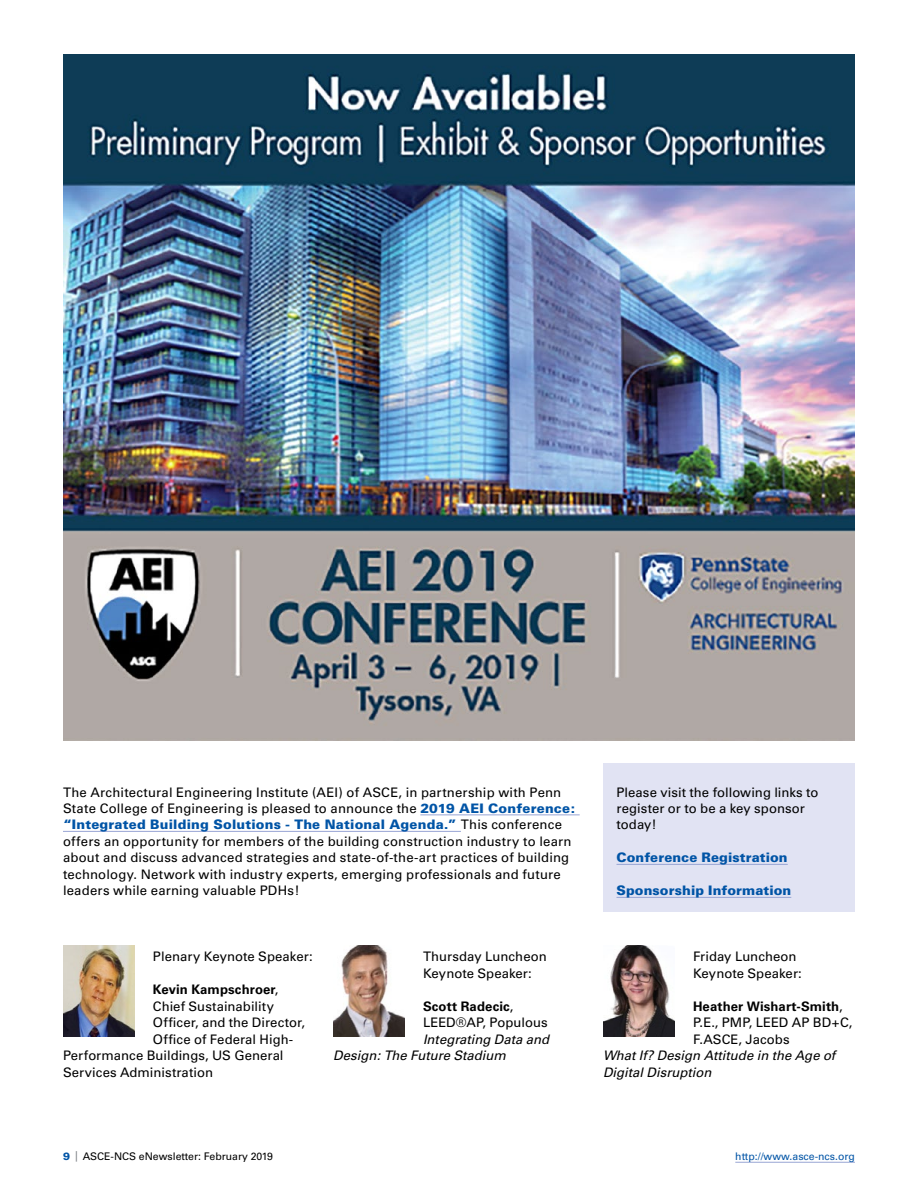
<style>
.page{position:relative;width:918px;height:1188px;background:#fff}
.page>*{position:absolute;margin:0;border:0;box-sizing:border-box;transform-origin:0 0}
.t1{font:13.2px/16.5px "Univers";letter-spacing:.01em;color:#000}
.t2{font:italic 13.2px/16.5px "Univers";color:#000}
.t3{font:900 13.2px "Univers";letter-spacing:.005em;color:#0054a6}
.t4{font:700 13.2px "Univers";letter-spacing:.005em;color:#000}
.t5{font:10.5px "Univers";color:#000}
.t6{font:10.5px "Univers";color:#0054a6}
.s1{font-weight:900;color:#0054a6}
.s2{font-weight:400}
.s3{font-weight:700}
.s4{color:#797d82}
</style>
<div class="page">
<hr style="left:735px;top:1162px;width:120px;height:1px;background:#98a5d4">
<hr style="left:420px;top:815px;width:160px;height:1px;background:#98a5d4">
<hr style="left:63px;top:831px;width:398px;height:1px;background:#98a5d4">
<div style="left:603px;top:764px;width:252px;height:148px;background:#e1e3f3"></div>
<hr style="left:616px;top:864px;width:172px;height:1px;background:#98a5d4">
<hr style="left:616px;top:897px;width:175px;height:1px;background:#98a5d4">
<img style="left:63px;top:54px;width:792px;height:687px">
<img style="left:603px;top:945px;width:72px;height:91px">
<img style="left:63px;top:945px;width:72px;height:91px">
<img style="left:333px;top:945px;width:72px;height:91px">
<p class="t1" style="left:63px;top:784px;width:514px">The Architectural Engineering Institute (AEI) of ASCE, in partnership with Penn State College of Engineering is pleased to announce the <span class="s1">2019 AEI Conference: “Integrated Building Solutions - The National Agenda.”</span> This conference offers an opportunity for members of the building construction industry to learn about and discuss advanced strategies and state-of-the-art practices of building technology. Network with industry experts, emerging professionals and future leaders while earning valuable PDHs!</p>
<p class="t1" style="left:153px;top:949px;width:161px">Plenary Keynote Speaker:</p>
<p class="t4" style="left:153px;top:982px;width:127px">Kevin Kampschroer<span class="s2">,</span></p>
<p class="t1" style="left:153px;top:998px;width:123px">Chief Sustainability</p>
<p class="t1" style="left:153px;top:1015px;width:154px">Officer, and the Director,</p>
<p class="t1" style="left:153px;top:1031px;width:142px">Office of Federal High-</p>
<p class="t1" style="left:63px;top:1048px;width:222px">Performance Buildings, US General</p>
<p class="t1" style="left:63px;top:1064px;width:152px">Services Administration</p>
<p class="t1" style="left:423px;top:949px;width:125px">Thursday Luncheon<br>Keynote Speaker:</p>
<p class="t1" style="left:423px;top:998px;width:126px"><span class="s3">Scott Radecic</span>,<br>LEED®AP, Populous</p>
<p class="t2" style="left:333px;top:1031px;width:218px;text-indent:90px">Integrating Data and<br>Design: The Future Stadium</p>
<p class="t1" style="left:616px;top:784px;width:204px">Please visit the following links to register or to be a key sponsor today!</p>
<p class="t3" style="left:616px;top:849px;width:173px">Conference Registration</p>
<p class="t3" style="left:616px;top:882px;width:176px">Sponsorship Information</p>
<p class="t1" style="left:693px;top:949px;width:110px">Friday Luncheon<br>Keynote Speaker:</p>
<p class="t1" style="left:693px;top:998px;width:161px"><span class="s3">Heather Wishart-Smith</span>,<br>P.E., PMP, LEED AP BD+C,<br>F.ASCE, Jacobs</p>
<p class="t2" style="left:603px;top:1048px;width:234px">What If? Design Attitude in the Age of<br>Digital Disruption</p>
<p class="t5" style="left:63px;top:1150px;width:211px"><span class="s1">9</span> <span class="s4">|</span> ASCE-NCS eNewsletter: February 2019</p>
<p class="t6" style="left:735px;top:1150px;width:121px">http://www.asce-ncs.org</p>
</div>
